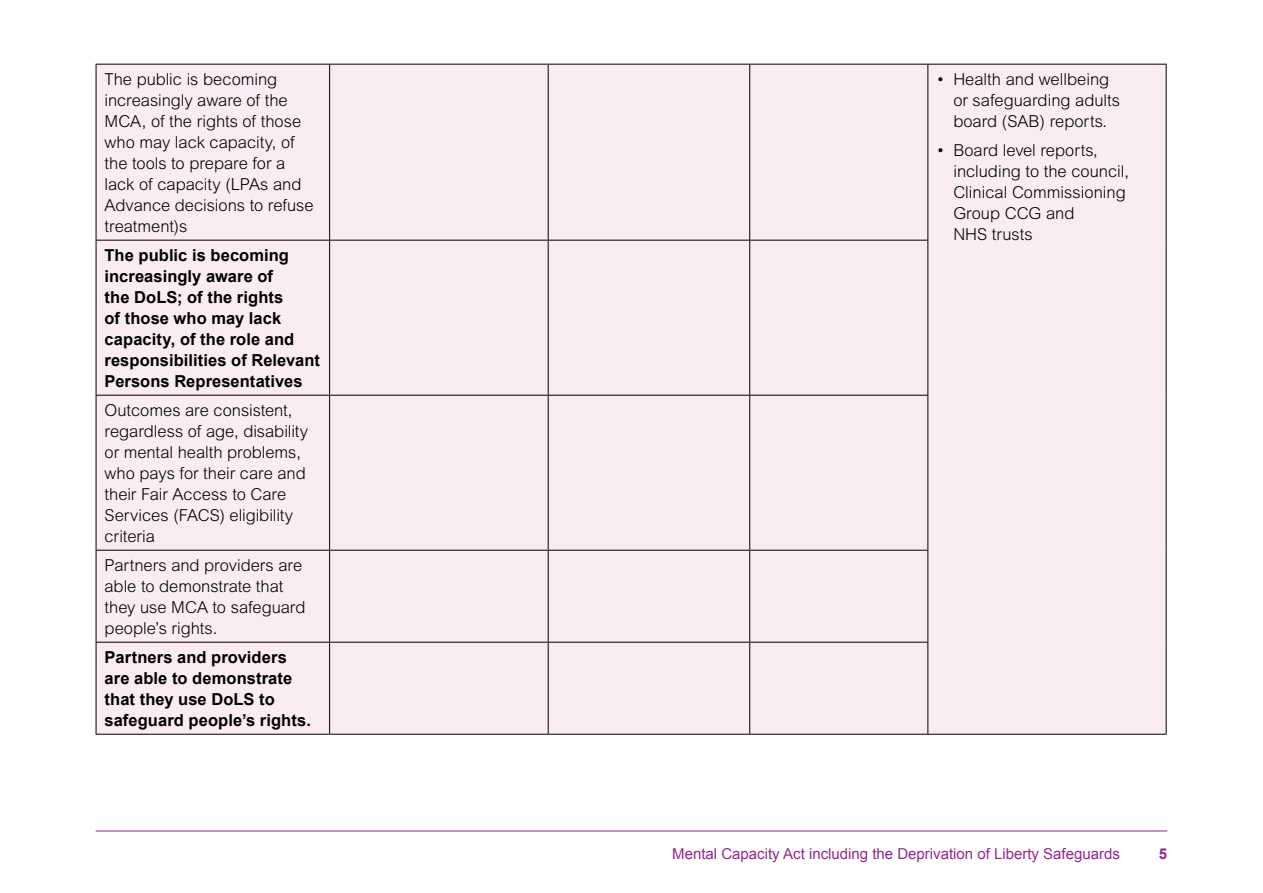
<style>
.page{position:relative;width:1263px;height:893px;background:#fff}
.page>*{position:absolute;margin:0;border:0;box-sizing:border-box;transform-origin:0 0}
.t1{font:300 16.5px/21px "Arial MT Std";color:#000}
.t2{font:700 16.5px/21px "Arial";letter-spacing:.005em;color:#000}
.t3{font:15px "Arial";color:#92278f}
.t4{font:700 15px "Arial";color:#92278f}
</style>
<div class="page">
<hr style="left:96px;top:831px;width:1071px;height:1px;background:#92278f">
<div style="left:97px;top:65px;width:1069px;height:669px;background:#fbecf4"></div>
<hr style="left:329px;top:65px;width:1px;height:175px;background:#000">
<hr style="left:548px;top:65px;width:1px;height:175px;background:#000">
<hr style="left:749px;top:65px;width:1px;height:175px;background:#000">
<hr style="left:96px;top:240px;width:234px;height:1px;background:#000">
<hr style="left:330px;top:240px;width:218px;height:1px;background:#000">
<hr style="left:329px;top:241px;width:1px;height:154px;background:#000">
<hr style="left:548px;top:240px;width:202px;height:1px;background:#000">
<hr style="left:548px;top:241px;width:1px;height:154px;background:#000">
<hr style="left:750px;top:240px;width:178px;height:1px;background:#000">
<hr style="left:749px;top:241px;width:1px;height:154px;background:#000">
<hr style="left:96px;top:395px;width:234px;height:1px;background:#000">
<hr style="left:330px;top:395px;width:218px;height:1px;background:#000">
<hr style="left:329px;top:396px;width:1px;height:154px;background:#000">
<hr style="left:548px;top:395px;width:202px;height:1px;background:#000">
<hr style="left:548px;top:396px;width:1px;height:154px;background:#000">
<hr style="left:750px;top:395px;width:178px;height:1px;background:#000">
<hr style="left:749px;top:396px;width:1px;height:154px;background:#000">
<hr style="left:96px;top:550px;width:234px;height:1px;background:#000">
<hr style="left:330px;top:550px;width:218px;height:1px;background:#000">
<hr style="left:329px;top:551px;width:1px;height:91px;background:#000">
<hr style="left:548px;top:550px;width:202px;height:1px;background:#000">
<hr style="left:548px;top:551px;width:1px;height:91px;background:#000">
<hr style="left:750px;top:550px;width:178px;height:1px;background:#000">
<hr style="left:749px;top:551px;width:1px;height:91px;background:#000">
<hr style="left:96px;top:642px;width:234px;height:1px;background:#000">
<hr style="left:330px;top:642px;width:218px;height:1px;background:#000">
<hr style="left:329px;top:643px;width:1px;height:91px;background:#000">
<hr style="left:548px;top:642px;width:202px;height:1px;background:#000">
<hr style="left:548px;top:643px;width:1px;height:91px;background:#000">
<hr style="left:750px;top:642px;width:178px;height:1px;background:#000">
<hr style="left:749px;top:643px;width:1px;height:91px;background:#000">
<hr style="left:96px;top:734px;width:234px;height:1px;background:#000">
<hr style="left:330px;top:734px;width:218px;height:1px;background:#000">
<hr style="left:548px;top:734px;width:202px;height:1px;background:#000">
<hr style="left:750px;top:734px;width:178px;height:1px;background:#000">
<hr style="left:96px;top:65px;width:1px;height:175px;background:#000">
<hr style="left:96px;top:241px;width:1px;height:154px;background:#000">
<hr style="left:96px;top:396px;width:1px;height:154px;background:#000">
<hr style="left:96px;top:551px;width:1px;height:91px;background:#000">
<hr style="left:96px;top:643px;width:1px;height:91px;background:#000">
<hr style="left:96px;top:64px;width:234px;height:1px;background:#000">
<hr style="left:330px;top:64px;width:218px;height:1px;background:#000">
<hr style="left:548px;top:64px;width:202px;height:1px;background:#000">
<hr style="left:750px;top:64px;width:178px;height:1px;background:#000">
<hr style="left:927px;top:65px;width:1px;height:175px;background:#000">
<hr style="left:927px;top:241px;width:1px;height:154px;background:#000">
<hr style="left:1166px;top:65px;width:1px;height:175px;background:#000">
<hr style="left:1166px;top:240px;width:1px;height:155px;background:#000">
<hr style="left:927px;top:396px;width:1px;height:154px;background:#000">
<hr style="left:1166px;top:395px;width:1px;height:155px;background:#000">
<hr style="left:927px;top:551px;width:1px;height:91px;background:#000">
<hr style="left:1166px;top:550px;width:1px;height:92px;background:#000">
<hr style="left:928px;top:64px;width:238px;height:1px;background:#000">
<hr style="left:927px;top:643px;width:1px;height:91px;background:#000">
<hr style="left:1166px;top:642px;width:1px;height:92px;background:#000">
<hr style="left:928px;top:734px;width:238px;height:1px;background:#000">
<p class="t1" style="left:105px;top:68px;width:211px">The public is becoming increasingly aware of the<br>MCA, of the rights of those who may lack capacity, of the tools to prepare for a lack of capacity (LPAs and<br>Advance decisions to refuse treatment)s</p>
<p class="t1" style="left:953px;top:68px;width:168px;text-indent:-17px">• Health and wellbeing or safeguarding adults board (SAB) reports.</p>
<p class="t1" style="left:953px;top:140px;width:177px;text-indent:-17px">• Board level reports, including to the council,<br>Clinical Commissioning<br>Group CCG and<br>NHS trusts</p>
<p class="t2" style="left:105px;top:245px;width:217px">The public is becoming increasingly aware of<br>the DoLS; of the rights<br>of those who may lack capacity, of the role and responsibilities of Relevant<br>Persons Representatives</p>
<p class="t1" style="left:105px;top:399px;width:205px">Outcomes are consistent, regardless of age, disability or mental health problems, who pays for their care and their Fair Access to Care<br>Services (FACS) eligibility criteria</p>
<p class="t1" style="left:105px;top:554px;width:202px">Partners and providers are able to demonstrate that they use MCA to safeguard people’s rights.</p>
<p class="t2" style="left:105px;top:647px;width:208px">Partners and providers are able to demonstrate that they use DoLS to safeguard people’s rights.</p>
<p class="t3" style="left:672px;top:844px;width:449px">Mental Capacity Act including the Deprivation of Liberty Safeguards</p>
<p class="t4" style="left:1159px;top:844px;width:10px">5</p>
</div>
